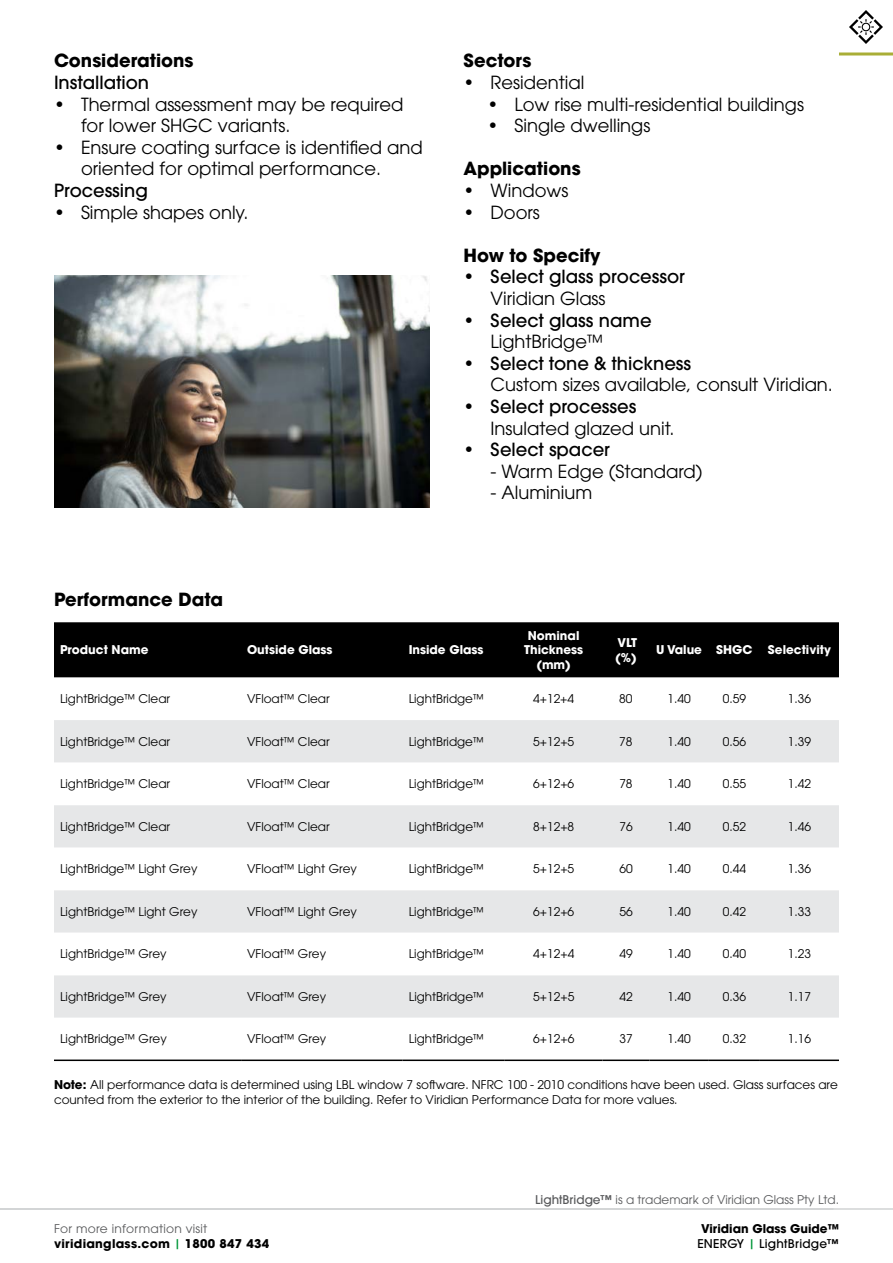
<style>
.page{position:relative;width:893px;height:1263px;background:#fff}
.page>*{position:absolute;margin:0;border:0;box-sizing:border-box;transform-origin:0 0}
.t1{font:18px/21.6px "ITC Avant Garde Pro";color:#000}
.t2{font:500 18px "ITC Avant Garde Pro";color:#000}
.t3{font:700 18px "ITC Avant Garde Pro";color:#000}
.t4{font:12px/14.4px "ITC Avant Garde Pro";color:#000}
.t5{font:700 12px/14.4px "ITC Avant Garde Pro";color:#fff;text-align:center}
.t6{font:700 12px/15px "ITC Avant Garde Pro";letter-spacing:.02em;color:#000}
.t7{font:12px "ITC Avant Garde Pro";color:#58595b}
.t8{font:700 12px/15px "ITC Avant Garde Pro";color:#000;text-align:center}
.s1{font-weight:700}
.s2{font-weight:500}
.s3{font-weight:400;color:#58595b}
.s4{font-weight:500;color:#009639}
</style>
<div class="page">
<hr style="left:0;top:1208px;width:893px;height:2px;background:#d1d3d4">
<hr style="left:839px;top:53px;width:54px;height:3px;background:#a9ae37">
<svg style="left:849px;top:10px;width:34px;height:34px"></svg>
<div style="left:54px;top:622px;width:785px;height:56px;background:#000"></div>
<div style="left:54px;top:720px;width:785px;height:43px;background:#e6e7e8"></div>
<svg style="left:54px;top:805px;width:785px;height:213px;fill:#e6e7e8"></svg>
<hr style="left:54px;top:1059px;width:187px;height:2px;background:#000">
<hr style="left:241px;top:1059px;width:162px;height:2px;background:#000">
<hr style="left:403px;top:1059px;width:102px;height:2px;background:#000">
<hr style="left:505px;top:1059px;width:98px;height:2px;background:#000">
<hr style="left:603px;top:1059px;width:46px;height:2px;background:#000">
<hr style="left:649px;top:1059px;width:60px;height:2px;background:#000">
<hr style="left:709px;top:1059px;width:51px;height:2px;background:#000">
<hr style="left:760px;top:1059px;width:79px;height:2px;background:#000">
<img style="left:54px;top:275px;width:375px;height:232px">
<h1 class="t3" style="left:54px;top:49px;width:141px">Considerations</h1>
<h1 class="t2" style="left:54px;top:71px;width:97px">Installation</h1>
<h1 class="t1" style="left:81px;top:93px;width:324px;text-indent:-27px">• Thermal assessment may be required for lower SHGC variants.</h1>
<h1 class="t1" style="left:81px;top:136px;width:343px;text-indent:-27px">• Ensure coating surface is identified and oriented for optimal performance.</h1>
<h1 class="t2" style="left:54px;top:179px;width:95px">Processing</h1>
<h1 class="t1" style="left:54px;top:201px;width:196px">• Simple shapes only.</h1>
<h1 class="t3" style="left:54px;top:588px;width:171px">Performance Data</h1>
<h1 class="t3" style="left:463px;top:49px;width:69px">Sectors</h1>
<h1 class="t1" style="left:463px;top:71px;width:122px">• Residential</h1>
<h1 class="t1" style="left:487px;top:93px;width:318px">• Low rise multi-residential buildings</h1>
<h1 class="t1" style="left:487px;top:115px;width:164px">• Single dwellings</h1>
<h1 class="t3" style="left:463px;top:157px;width:119px">Applications</h1>
<h1 class="t1" style="left:463px;top:179px;width:107px">• Windows</h1>
<h1 class="t1" style="left:463px;top:201px;width:78px">• Doors</h1>
<h1 class="t3" style="left:463px;top:243px;width:139px">How to Specify</h1>
<h1 class="t2" style="left:463px;top:265px;width:223px">• Select glass processor</h1>
<h1 class="t1" style="left:490px;top:287px;width:117px">Viridian Glass</h1>
<h1 class="t2" style="left:463px;top:308px;width:190px">• Select glass name</h1>
<h1 class="t1" style="left:490px;top:331px;width:114px">LightBridge™</h1>
<h1 class="t2" style="left:463px;top:352px;width:229px">• Select tone &amp; thickness</h1>
<h1 class="t1" style="left:490px;top:374px;width:344px">Custom sizes available, consult Viridian.</h1>
<h1 class="t2" style="left:463px;top:395px;width:174px">• Select processes</h1>
<h1 class="t1" style="left:490px;top:417px;width:185px">Insulated glazed unit.</h1>
<h1 class="t2" style="left:463px;top:438px;width:148px">• Select spacer</h1>
<h1 class="t1" style="left:490px;top:460px;width:214px">- Warm Edge (Standard)</h1>
<h1 class="t1" style="left:490px;top:482px;width:103px">- Aluminium</h1>
<p class="t5" style="left:60px;top:643px;width:90px">Product Name</p>
<p class="t5" style="left:247px;top:643px;width:87px">Outside Glass</p>
<p class="t5" style="left:409px;top:643px;width:76px">Inside Glass</p>
<p class="t5" style="left:524px;top:628px;width:61px">Nominal<br>Thickness (mm)</p>
<p class="t5" style="left:615px;top:635px;width:24px;text-align:left">VLT (%)</p>
<p class="t5" style="left:656px;top:643px;width:98px">U Value SHGC</p>
<p class="t5" style="left:768px;top:643px;width:65px">Selectivity</p>
<p class="t4" style="left:60px;top:691px;width:112px">LightBridge™ Clear</p>
<p class="t4" style="left:247px;top:691px;width:84px">VFloat™ Clear</p>
<p class="t4" style="left:409px;top:691px;width:77px">LightBridge™</p>
<p class="t4" style="left:533px;top:691px;width:43px">4+12+4</p>
<p class="t4" style="left:619px;top:691px;width:15px">80</p>
<p class="t4" style="left:667px;top:691px;width:25px">1.40</p>
<p class="t4" style="left:723px;top:691px;width:25px">0.59</p>
<p class="t4" style="left:788px;top:691px;width:25px">1.36</p>
<p class="t4" style="left:60px;top:734px;width:112px">LightBridge™ Clear</p>
<p class="t4" style="left:247px;top:734px;width:84px">VFloat™ Clear</p>
<p class="t4" style="left:409px;top:734px;width:77px">LightBridge™</p>
<p class="t4" style="left:533px;top:734px;width:43px">5+12+5</p>
<p class="t4" style="left:619px;top:734px;width:15px">78</p>
<p class="t4" style="left:667px;top:734px;width:25px">1.40</p>
<p class="t4" style="left:723px;top:734px;width:25px">0.56</p>
<p class="t4" style="left:788px;top:734px;width:25px">1.39</p>
<p class="t4" style="left:60px;top:776px;width:112px">LightBridge™ Clear</p>
<p class="t4" style="left:247px;top:776px;width:84px">VFloat™ Clear</p>
<p class="t4" style="left:409px;top:776px;width:77px">LightBridge™</p>
<p class="t4" style="left:533px;top:776px;width:43px">6+12+6</p>
<p class="t4" style="left:619px;top:776px;width:15px">78</p>
<p class="t4" style="left:667px;top:776px;width:25px">1.40</p>
<p class="t4" style="left:723px;top:776px;width:25px">0.55</p>
<p class="t4" style="left:788px;top:776px;width:25px">1.42</p>
<p class="t4" style="left:60px;top:819px;width:112px">LightBridge™ Clear</p>
<p class="t4" style="left:247px;top:819px;width:84px">VFloat™ Clear</p>
<p class="t4" style="left:409px;top:819px;width:77px">LightBridge™</p>
<p class="t4" style="left:533px;top:819px;width:43px">8+12+8</p>
<p class="t4" style="left:619px;top:819px;width:15px">76</p>
<p class="t4" style="left:667px;top:819px;width:25px">1.40</p>
<p class="t4" style="left:723px;top:819px;width:25px">0.52</p>
<p class="t4" style="left:788px;top:819px;width:25px">1.46</p>
<p class="t4" style="left:60px;top:862px;width:139px">LightBridge™ Light Grey</p>
<p class="t4" style="left:247px;top:862px;width:111px">VFloat™ Light Grey</p>
<p class="t4" style="left:409px;top:862px;width:77px">LightBridge™</p>
<p class="t4" style="left:533px;top:862px;width:43px">5+12+5</p>
<p class="t4" style="left:619px;top:862px;width:15px">60</p>
<p class="t4" style="left:667px;top:862px;width:25px">1.40</p>
<p class="t4" style="left:723px;top:862px;width:25px">0.44</p>
<p class="t4" style="left:788px;top:862px;width:25px">1.36</p>
<p class="t4" style="left:60px;top:904px;width:139px">LightBridge™ Light Grey</p>
<p class="t4" style="left:247px;top:904px;width:111px">VFloat™ Light Grey</p>
<p class="t4" style="left:409px;top:904px;width:77px">LightBridge™</p>
<p class="t4" style="left:533px;top:904px;width:43px">6+12+6</p>
<p class="t4" style="left:619px;top:904px;width:15px">56</p>
<p class="t4" style="left:667px;top:904px;width:25px">1.40</p>
<p class="t4" style="left:723px;top:904px;width:25px">0.42</p>
<p class="t4" style="left:788px;top:904px;width:25px">1.33</p>
<p class="t4" style="left:60px;top:947px;width:108px">LightBridge™ Grey</p>
<p class="t4" style="left:247px;top:947px;width:81px">VFloat™ Grey</p>
<p class="t4" style="left:409px;top:947px;width:77px">LightBridge™</p>
<p class="t4" style="left:533px;top:947px;width:43px">4+12+4</p>
<p class="t4" style="left:619px;top:947px;width:15px">49</p>
<p class="t4" style="left:668px;top:947px;width:25px">1.40</p>
<p class="t4" style="left:723px;top:947px;width:25px">0.40</p>
<p class="t4" style="left:788px;top:947px;width:25px">1.23</p>
<p class="t4" style="left:60px;top:989px;width:108px">LightBridge™ Grey</p>
<p class="t4" style="left:247px;top:989px;width:81px">VFloat™ Grey</p>
<p class="t4" style="left:409px;top:989px;width:77px">LightBridge™</p>
<p class="t4" style="left:533px;top:989px;width:43px">5+12+5</p>
<p class="t4" style="left:619px;top:989px;width:15px">42</p>
<p class="t4" style="left:668px;top:989px;width:25px">1.40</p>
<p class="t4" style="left:723px;top:989px;width:25px">0.36</p>
<p class="t4" style="left:788px;top:989px;width:25px">1.17</p>
<p class="t4" style="left:60px;top:1032px;width:108px">LightBridge™ Grey</p>
<p class="t4" style="left:247px;top:1032px;width:81px">VFloat™ Grey</p>
<p class="t4" style="left:409px;top:1032px;width:77px">LightBridge™</p>
<p class="t4" style="left:533px;top:1032px;width:43px">6+12+6</p>
<p class="t4" style="left:619px;top:1032px;width:15px">37</p>
<p class="t4" style="left:668px;top:1032px;width:25px">1.40</p>
<p class="t4" style="left:723px;top:1032px;width:25px">0.32</p>
<p class="t4" style="left:788px;top:1032px;width:25px">1.16</p>
<p class="t4" style="left:54px;top:1078px;width:785px"><span class="s1">Note:</span> All performance data is determined using LBL window 7 software. NFRC 100 - 2010 conditions have been used. Glass surfaces are counted from the exterior to the interior of the building. Refer to Viridian Performance Data for more values.</p>
<p class="t7" style="left:535px;top:1192px;width:305px"><span class="s2">LightBridge™</span> is a trademark of Viridian Glass Pty Ltd.</p>
<p class="t6" style="left:54px;top:1221px;width:217px"><span class="s3">For more information visit </span>viridianglass.com <span class="s4">|</span> 1800 847 434</p>
<p class="t8" style="left:697px;top:1221px;width:143px">Viridian Glass Guide™<br><span class="s2">ENERGY</span> <span class="s4">|</span> <span class="s2">LightBridge™</span></p>
</div>
